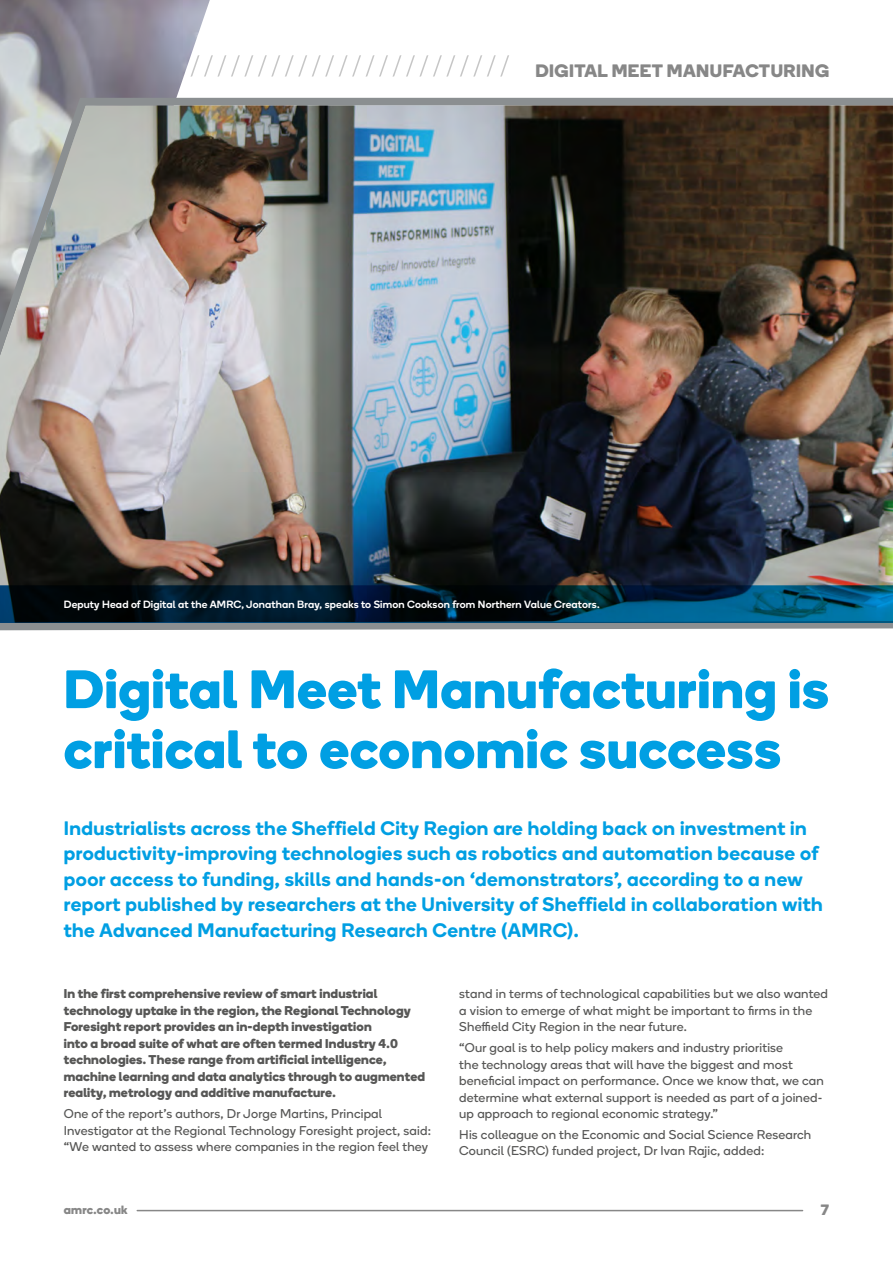
<style>
.page{position:relative;width:893px;height:1263px;background:#fff}
.page>*{position:absolute;margin:0;border:0;box-sizing:border-box;transform-origin:0 0}
.t1{font:700 54px/60px "Boing";letter-spacing:.015em;color:#009fe3}
.t2{font:600 19.5px/25.5px "Boing";letter-spacing:.025em;color:#009fe3}
.t3{font:700 18px "Boing";letter-spacing:.025em;color:#878787}
.t4{font:700 15px "Boing";color:#878787}
.t5{font:12.75px/16.5px "Boing";letter-spacing:.015em;color:#575756}
.t6{font:700 12.75px/16.5px "Boing";letter-spacing:.015em;color:#575756}
.t7{font:700 12px "Boing";letter-spacing:.025em;color:#878787}
.t8{font:500 10.5px "Boing";letter-spacing:.015em;color:#fff}
</style>
<div class="page">
<svg style="left:0;top:0;width:210px;height:94px"></svg>
<img style="left:0;top:94px;width:893px;height:1118px">
<svg style="left:0;top:585px;width:893px;height:38px"></svg>
<hr style="left:137px;top:1210px;width:666px;height:1px;background:#878787">
<svg style="left:190px;top:55px;width:319px;height:22px"></svg>
<h3 class="t3" style="left:535px;top:57px;width:295px">DIGITAL MEET MANUFACTURING</h3>
<p class="t8" style="left:64px;top:597px;width:537px">Deputy Head of Digital at the AMRC, Jonathan Bray, speaks to Simon Cookson from Northern Value Creators.</p>
<h1 class="t1" style="left:64px;top:658px;width:767px">Digital Meet Manufacturing is critical to economic success</h1>
<p class="t2" style="left:64px;top:815px;width:761px">Industrialists across the Sheffield City Region are holding back on investment in productivity-improving technologies such as robotics and automation because of poor access to funding, skills and hands-on ‘demonstrators’, according to a new report published by researchers at the University of Sheffield in collaboration with the Advanced Manufacturing Research Centre (AMRC).</p>
<p class="t6" style="left:64px;top:985px;width:363px">In the first comprehensive review of smart industrial technology uptake in the region, the Regional Technology Foresight report provides an in-depth investigation<br>into a broad suite of what are often termed Industry 4.0 technologies. These range from artificial intelligence, machine learning and data analytics through to augmented reality, metrology and additive manufacture.</p>
<p class="t5" style="left:64px;top:1105px;width:369px">One of the report’s authors, Dr Jorge Martins, Principal<br>Investigator at the Regional Technology Foresight project, said: “We wanted to assess where companies in the region feel they</p>
<p class="t5" style="left:459px;top:985px;width:370px">stand in terms of technological capabilities but we also wanted a vision to emerge of what might be important to firms in the<br>Sheffield City Region in the near future.</p>
<p class="t5" style="left:459px;top:1039px;width:366px">“Our goal is to help policy makers and industry prioritise<br>the technology areas that will have the biggest and most beneficial impact on performance. Once we know that, we can determine what external support is needed as part of a joined&shy;up approach to regional economic strategy.”</p>
<p class="t5" style="left:459px;top:1126px;width:354px">His colleague on the Economic and Social Science Research<br>Council (ESRC) funded project, Dr Ivan Rajic, added:</p>
<p class="t7" style="left:64px;top:1201px;width:65px">amrc.co.uk</p>
<p class="t4" style="left:821px;top:1199px;width:10px">7</p>
</div>
